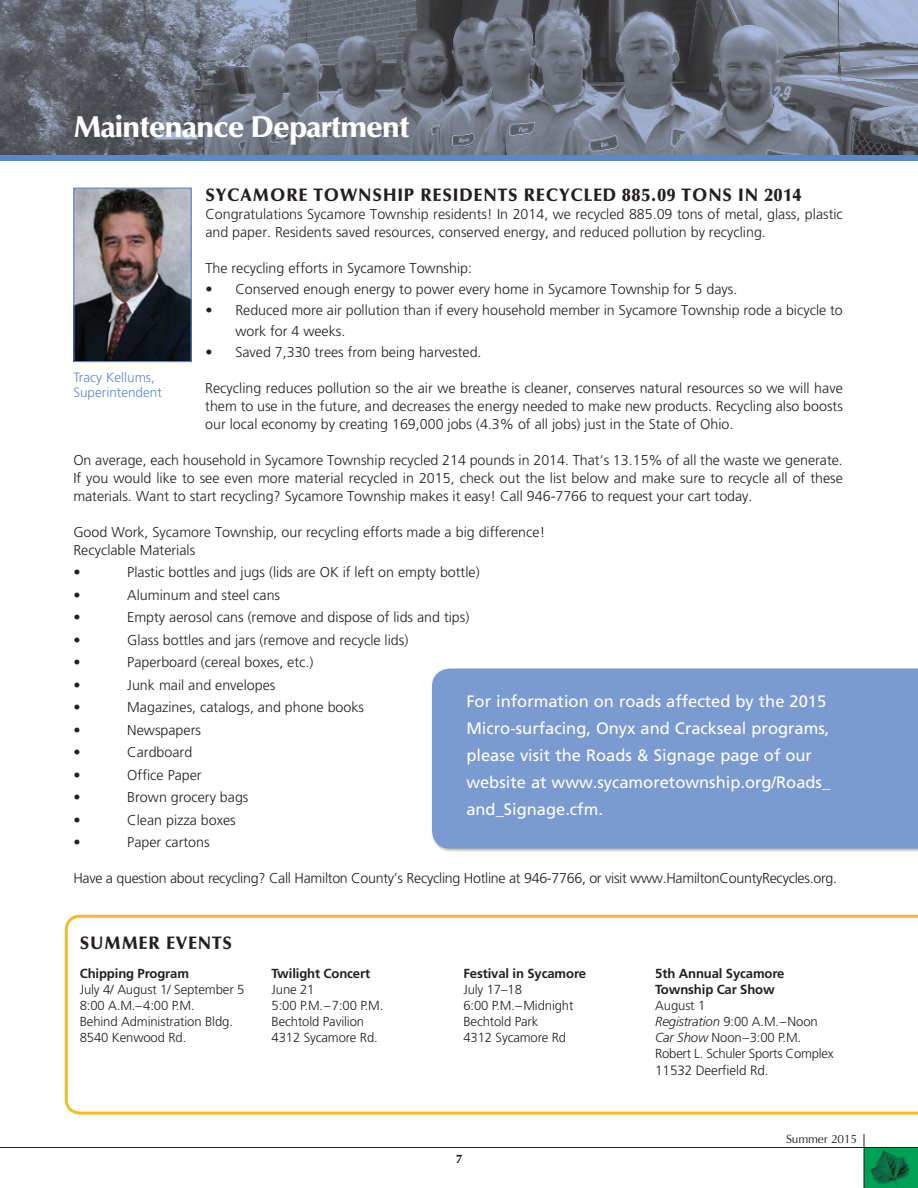
<style>
.page{position:relative;width:918px;height:1188px;background:#fff}
.page>*{position:absolute;margin:0;border:0;box-sizing:border-box;transform-origin:0 0}
.t1{font:900 30px "Optima";letter-spacing:-.03em;color:#fff}
.t2{font:900 18px "Optima";letter-spacing:.05em;color:#231f20;scale:.96 1}
.t3{font:16.5px/27px "Frutiger";color:#fff}
.t4{font:300 14.25px/18px "Frutiger";color:#231f20}
.t5{font:300 14.25px "Frutiger";letter-spacing:-.02em;color:#231f20}
.t6{font:300 13.5px/15px "Frutiger";color:#5d88c6}
.t7{font:300 13.5px "Frutiger";letter-spacing:-.01em;color:#231f20}
.t8{font:300 13.05px/16px "Frutiger";letter-spacing:-.01em;color:#231f20}
.t9{font:700 13.05px/16px "Frutiger";letter-spacing:-.01em;color:#231f20}
.t10{font:12px "Optima";letter-spacing:-.015em;color:#231f20}
.t11{font:900 12px "Optima";color:#231f20}
.s1{font-style:italic}
</style>
<div class="page">
<img style="left:865px;top:1148px;width:53px;height:40px">
<hr style="left:864px;top:1134px;width:1px;height:54px;background:#231f20">
<hr style="left:0;top:1147px;width:918px;height:1px;background:#231f20">
<img style="left:0;top:0;width:918px;height:155px">
<div style="left:0;top:155px;width:918px;height:6px;background:#5d88c6"></div>
<img style="left:75px;top:190px;width:115px;height:170px">
<div style="left:73px;top:188px;width:119px;height:174px;border:1px solid #5d88c6"></div>
<div style="left:431px;top:668px;width:487px;height:184px;background:#231f20;opacity:.3"></div>
<div style="left:432px;top:669px;width:486px;height:180px;background:#7b9acf"></div>
<svg style="left:65px;top:915px;width:853px;height:200px"></svg>
<h1 class="t1" style="left:73px;top:110px;width:338px">Maintenance Department</h1>
<p class="t2" style="left:205px;top:184px;width:623px">SYCAMORE TOWNSHIP RESIDENTS RECYCLED 885.09 TONS IN 2014</p>
<p class="t4" style="left:205px;top:205px;width:639px">Congratulations Sycamore Township residents! In 2014, we recycled 885.09 tons of metal, glass, plastic and paper. Residents saved resources, conserved energy, and reduced pollution by recycling.</p>
<p class="t4" style="left:205px;top:259px;width:268px">The recycling efforts in Sycamore Township:</p>
<p class="t4" style="left:205px;top:280px;width:534px">• Conserved enough energy to power every home in Sycamore Township for 5 days.</p>
<p class="t4" style="left:235px;top:299px;width:609px;line-height:21px;text-indent:-30px">• Reduced more air pollution than if every household member in Sycamore Township rode a bicycle to work for 4 weeks.</p>
<p class="t4" style="left:205px;top:343px;width:278px">• Saved 7,330 trees from being harvested.</p>
<p class="t4" style="left:205px;top:379px;width:639px;text-align:justify">Recycling reduces pollution so the air we breathe is cleaner, conserves natural resources so we will have them to use in the future, and decreases the energy needed to make new products. Recycling also boosts our local economy by creating 169,000 jobs (4.3% of all jobs) just in the State of Ohio.</p>
<p class="t4" style="left:73px;top:451px;width:771px;text-align:justify">On average, each household in Sycamore Township recycled 214 pounds in 2014. That’s 13.15% of all the waste we generate.<br>If you would like to see even more material recycled in 2015, check out the list below and make sure to recycle all of these materials. Want to start recycling? Sycamore Township makes it easy! Call 946-7766 to request your cart today.</p>
<p class="t4" style="left:73px;top:523px;width:473px">Good Work, Sycamore Township, our recycling efforts made a big difference!<br>Recyclable Materials</p>
<p class="t4" style="left:73px;top:563px;width:9px">•</p>
<p class="t4" style="left:127px;top:563px;width:354px">Plastic bottles and jugs (lids are OK if left on empty bottle)</p>
<p class="t4" style="left:73px;top:586px;width:9px">•</p>
<p class="t4" style="left:127px;top:586px;width:154px">Aluminum and steel cans</p>
<p class="t4" style="left:73px;top:608px;width:9px">•</p>
<p class="t4" style="left:127px;top:608px;width:344px">Empty aerosol cans (remove and dispose of lids and tips)</p>
<p class="t4" style="left:73px;top:631px;width:9px">•</p>
<p class="t4" style="left:127px;top:631px;width:283px">Glass bottles and jars (remove and recycle lids)</p>
<p class="t4" style="left:73px;top:653px;width:9px">•</p>
<p class="t4" style="left:127px;top:653px;width:188px">Paperboard (cereal boxes, etc.)</p>
<p class="t4" style="left:73px;top:676px;width:9px">•</p>
<p class="t4" style="left:127px;top:676px;width:150px">Junk mail and envelopes</p>
<p class="t4" style="left:73px;top:698px;width:9px">•</p>
<p class="t4" style="left:127px;top:698px;width:238px">Magazines, catalogs, and phone books</p>
<p class="t4" style="left:73px;top:721px;width:9px">•</p>
<p class="t4" style="left:127px;top:721px;width:75px">Newspapers</p>
<p class="t4" style="left:73px;top:743px;width:9px">•</p>
<p class="t4" style="left:127px;top:743px;width:66px">Cardboard</p>
<p class="t4" style="left:73px;top:766px;width:9px">•</p>
<p class="t4" style="left:127px;top:766px;width:76px">Office Paper</p>
<p class="t4" style="left:73px;top:788px;width:9px">•</p>
<p class="t4" style="left:127px;top:788px;width:123px">Brown grocery bags</p>
<p class="t4" style="left:73px;top:811px;width:9px">•</p>
<p class="t4" style="left:127px;top:811px;width:110px">Clean pizza boxes</p>
<p class="t4" style="left:73px;top:833px;width:9px">•</p>
<p class="t4" style="left:127px;top:833px;width:84px">Paper cartons</p>
<p class="t5" style="left:73px;top:870px;width:765px">Have a question about recycling? Call Hamilton County’s Recycling Hotline at 946-7766, or visit www.HamiltonCountyRecycles.org.</p>
<p class="t6" style="left:73px;top:370px;width:90px">Tracy Kellums,<br>Superintendent</p>
<p class="t3" style="left:466px;top:688px;width:365px">For information on roads affected by the 2015<br>Micro-surfacing, Onyx and Crackseal programs, please visit the Roads &amp; Signage page of our website at www.sycamoretownship.org/Roads_ and_Signage.cfm.</p>
<p class="t2" style="left:80px;top:932px;width:160px">SUMMER EVENTS</p>
<p class="t9" style="left:80px;top:966px;width:111px">Chipping Program</p>
<p class="t8" style="left:80px;top:982px;width:166px">July 4/ August 1/ September 5<br>8:00 A.M.–4:00 P.M.<br>Behind Administration Bldg.<br>8540 Kenwood Rd.</p>
<p class="t9" style="left:272px;top:966px;width:100px">Twilight Concert</p>
<p class="t8" style="left:272px;top:982px;width:113px">June 21<br>5:00 P.M.–7:00 P.M.<br>Bechtold Pavilion<br>4312 Sycamore Rd.</p>
<p class="t9" style="left:463px;top:966px;width:124px">Festival in Sycamore</p>
<p class="t8" style="left:463px;top:982px;width:112px">July 17–18<br>6:00 P.M.–Midnight<br>Bechtold Park<br>4312 Sycamore Rd</p>
<p class="t11" style="left:456px;top:1152px;width:7px">7</p>
<p class="t9" style="left:655px;top:965px;width:131px">5th Annual Sycamore<br>Township Car Show</p>
<p class="t8" style="left:655px;top:998px;width:180px">August 1<br><span class="s1">Registration</span> 9:00 A.M.–Noon<br><span class="s1">Car Show</span> Noon–3:00 P.M.<br>Robert L. Schuler Sports Complex</p>
<p class="t7" style="left:655px;top:1063px;width:115px">11532 Deerfield Rd.</p>
<p class="t10" style="left:786px;top:1132px;width:73px">Summer 2015</p>
</div>
